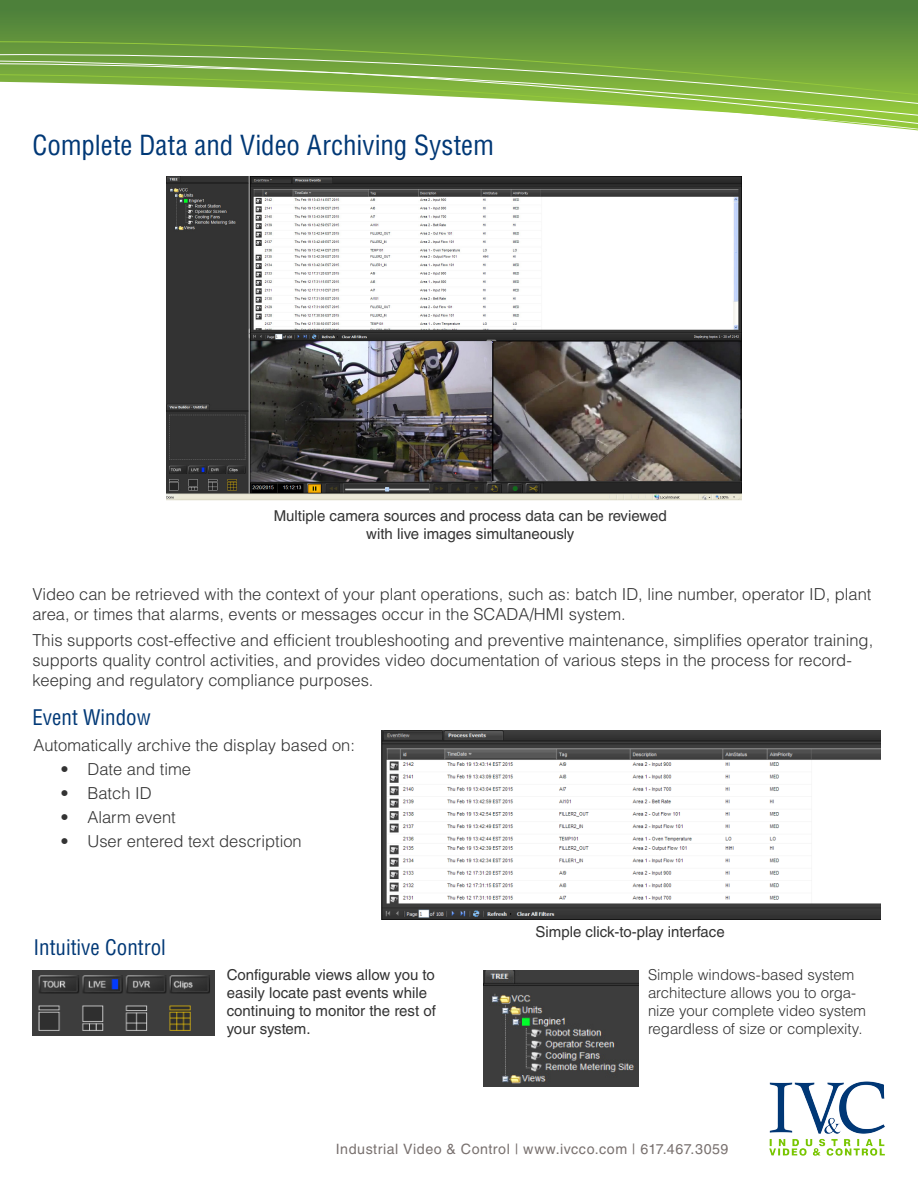
<style>
.page{position:relative;width:918px;height:1188px;background:#fff}
.page>*{position:absolute;margin:0;border:0;box-sizing:border-box;transform-origin:0 0}
.t1{font:condensed 27px "Helvetica LT Std";color:#003876}
.t2{font:condensed 21px "Helvetica LT Std";color:#003876}
.t3{font:300 16.5px/19.8px "Helvetica LT Std";color:#333}
.t4{font:15px/18px "Helvetica LT Std";color:#333;text-align:center}
.t5{font:300 15px/18px "Helvetica LT Std";letter-spacing:-.005em;color:#333}
.t6{font:14.25px "Helvetica LT Std";letter-spacing:.04em;color:#79716f}
</style>
<div class="page">
<svg style="left:0;top:0;width:918px;height:201px"></svg>
<img style="left:769px;top:1081px;width:116px;height:75px">
<img style="left:167px;top:177px;width:574px;height:324px">
<img style="left:381px;top:730px;width:500px;height:190px">
<img style="left:32px;top:970px;width:183px;height:65px">
<img style="left:484px;top:970px;width:155px;height:116px">
<p class="t1" style="left:32px;top:128px;width:463px">Complete Data and Video Archiving System</p>
<p class="t4" style="left:274px;top:506px;width:395px">Multiple camera sources and process data can be reviewed with live images simultaneously</p>
<p class="t3" style="left:32px;top:584px;width:841px">Video can be retrieved with the context of your plant operations, such as: batch ID, line number, operator ID, plant area, or times that alarms, events or messages occur in the SCADA/HMI system.</p>
<p class="t3" style="left:32px;top:631px;width:842px">This supports cost-effective and efficient troubleshooting and preventive maintenance, simplifies operator training, supports quality control activities, and provides video documentation of various steps in the process for record&shy;keeping and regulatory compliance purposes.</p>
<p class="t2" style="left:32px;top:704px;width:120px">Event Window</p>
<p class="t3" style="left:33px;top:735px;width:323px">Automatically archive the display based on:</p>
<p class="t3" style="left:60px;top:759px;width:132px">• Date and time</p>
<p class="t3" style="left:60px;top:783px;width:93px">• Batch ID</p>
<p class="t3" style="left:60px;top:807px;width:117px">• Alarm event</p>
<p class="t3" style="left:60px;top:831px;width:243px">• User entered text description</p>
<p class="t2" style="left:33px;top:934px;width:134px">Intuitive Control</p>
<p class="t4" style="left:536px;top:923px;width:191px">Simple click-to-play interface</p>
<p class="t4" style="left:227px;top:966px;width:211px;text-align:left">Configurable views allow you to easily locate past events while continuing to monitor the rest of your system.</p>
<p class="t5" style="left:648px;top:966px;width:219px">Simple windows-based system architecture allows you to orga&shy;nize your complete video system regardless of size or complexity.</p>
<p class="t6" style="left:336px;top:1141px;width:394px">Industrial Video &amp; Control | www.ivcco.com | 617.467.3059</p>
</div>
